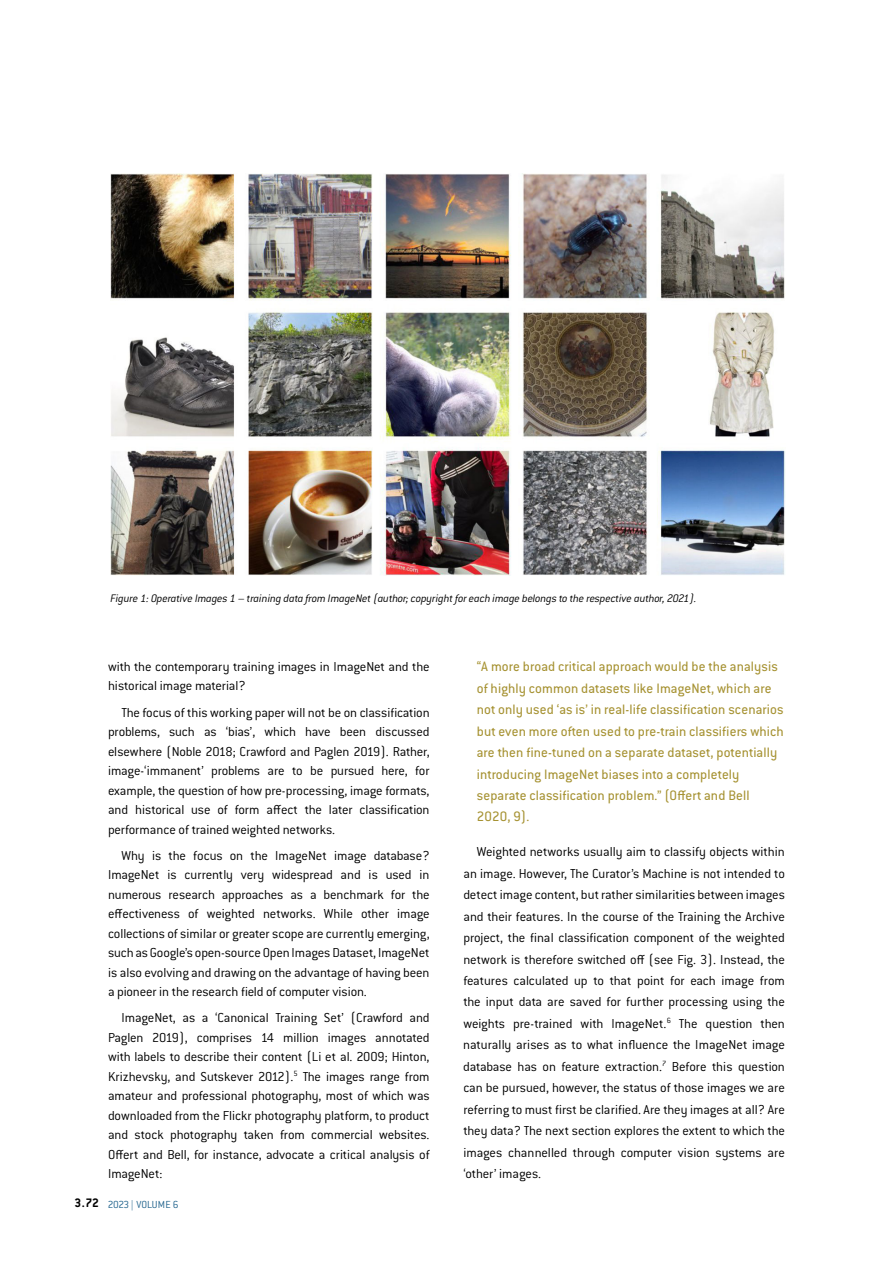
<style>
.page{position:relative;width:893px;height:1263px;background:#fff}
.page>*{position:absolute;margin:0;border:0;box-sizing:border-box;transform-origin:0 0}
.t1{font:15px/21.5px "Conduit ITC";letter-spacing:.01em;color:#a69232}
.t2{font:14.25px/19.5px "Conduit ITC Light";letter-spacing:-.01em;color:#000;text-align:justify}
.t3{font:italic 12px "Conduit ITC Light";letter-spacing:-.015em;color:#000}
.t4{font:11.25px "Conduit ITC Light";letter-spacing:-.015em;color:#23658e}
.s1{font-family:"Conduit ITC";font-weight:700;font-size:13.5px;color:#000}
.s2{font-family:"Times New Roman"}
</style>
<div class="page">
<img style="left:110px;top:173px;width:675px;height:402px">
<p class="t3" style="left:110px;top:591px;width:588px">Figure 1: Operative Images 1 – training data from ImageNet (author; copyright for each image belongs to the respective author, 2021).</p>
<p class="t2" style="left:108px;top:656px;width:323px">with the contemporary training images in ImageNet and the historical image material?</p>
<p class="t2" style="left:108px;top:702px;width:323px;text-indent:13px">The focus of this working paper will not be on classification problems, such as ‘bias’, which have been discussed elsewhere (Noble 2018; Crawford and Paglen 2019). Rather, image-‘immanent’ problems are to be pursued here, for example, the question of how pre-processing, image formats, and historical use of form affect the later classification performance of trained weighted networks.</p>
<p class="t2" style="left:108px;top:845px;width:323px;text-indent:13px">Why is the focus on the ImageNet image database?<br>ImageNet is currently very widespread and is used in numerous research approaches as a benchmark for the effectiveness of weighted networks. While other image collections of similar or greater scope are currently emerging, such as Google’s open-source Open Images Dataset, ImageNet is also evolving and drawing on the advantage of having been a pioneer in the research field of computer vision.</p>
<p class="t2" style="left:108px;top:1008px;width:323px;text-indent:13px">ImageNet, as a ‘Canonical Training Set’ (Crawford and Paglen 2019), comprises 14 million images annotated with labels to describe their content (Li et al. 2009; Hinton, Krizhevsky, and Sutskever 2012).<sup>5</sup> The images range from amateur and professional photography, most of which was downloaded from the Flickr photography platform, to product and stock photography taken from commercial websites.<br>Offert and Bell, for instance, advocate a critical analysis of ImageNet:</p>
<p class="t4" style="left:75px;top:1198px;width:105px"><span class="s1">3.72</span> 2023 <span class="s2">|</span> VOLUME 6</p>
<p class="t1" style="left:477px;top:656px;width:308px">“A more broad critical approach would be the analysis of highly common datasets like ImageNet, which are not only used ‘as is’ in real-life classification scenarios but even more often used to pre-train classifiers which are then fine-tuned on a separate dataset, potentially introducing ImageNet biases into a completely separate classification problem.” (Offert and Bell 2020, 9).</p>
<p class="t2" style="left:463px;top:841px;width:323px;line-height:21.5px;text-indent:14px">Weighted networks usually aim to classify objects within an image. However, The Curator’s Machine is not intended to detect image content, but rather similarities between images and their features. In the course of the Training the Archive project, the final classification component of the weighted network is therefore switched off (see Fig. 3). Instead, the features calculated up to that point for each image from the input data are saved for further processing using the weights pre-trained with ImageNet.<sup>6</sup> The question then naturally arises as to what influence the ImageNet image database has on feature extraction.<sup>7</sup> Before this question can be pursued, however, the status of those images we are referring to must first be clarified. Are they images at all? Are they data? The next section explores the extent to which the images channelled through computer vision systems are ‘other’ images.</p>
</div>
